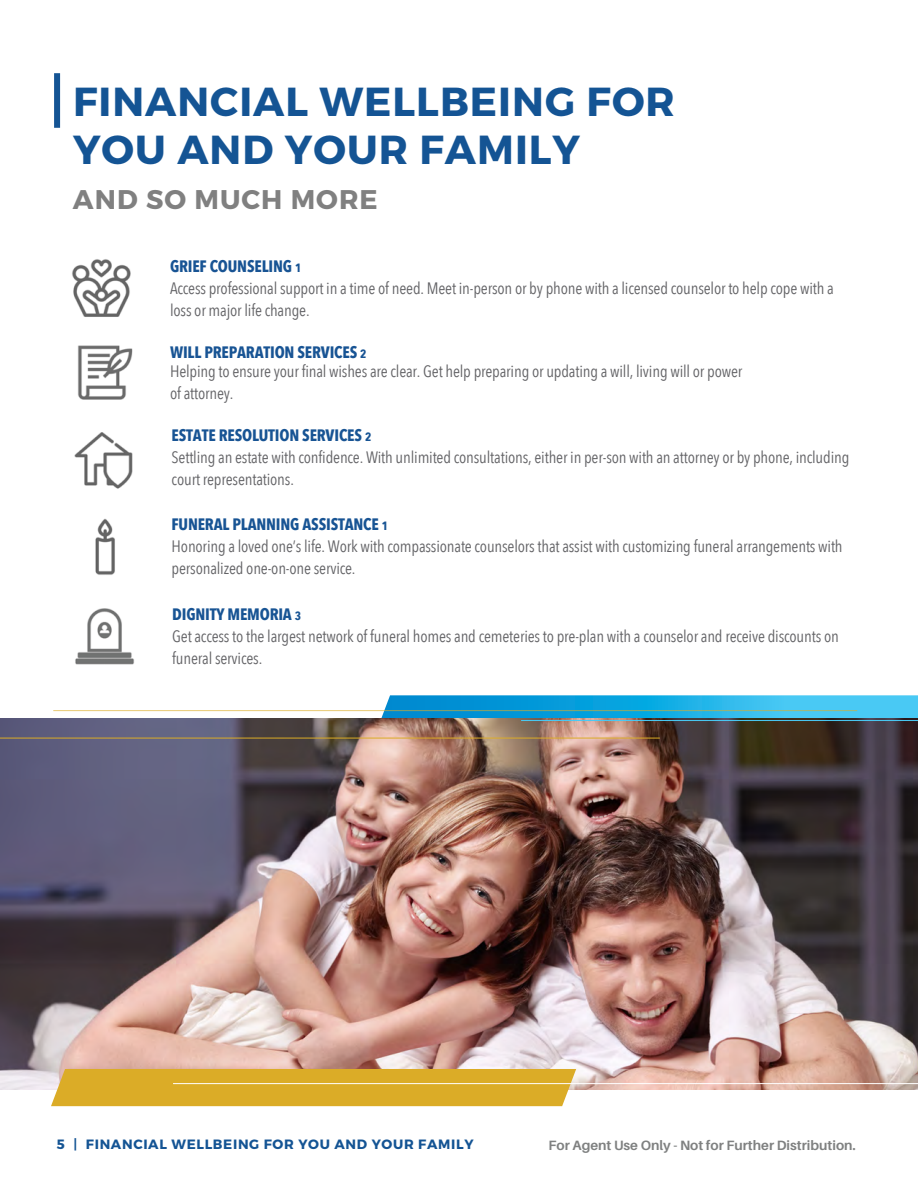
<style>
.page{position:relative;width:918px;height:1188px;background:#fff}
.page>*{position:absolute;margin:0;border:0;box-sizing:border-box;transform-origin:0 0}
.t1{font:40.5px/48.6px "Trueno Bd";letter-spacing:.025em;color:#145494}
.t2{font:27px "Trueno Bd";letter-spacing:.04em;color:#808080}
.t3{font:16.5px/22px "Avenir Next Condensed";letter-spacing:-.01em;color:#636366}
.t4{font:700 13.5px "Aileron";color:#7f8181}
.t5{font:13.5px "Trueno Bd";letter-spacing:.05em;color:#145494}
.s1{font-weight:700;color:#185494}
.s2{font-weight:700;font-size:12px;color:#185494}
.s3{font-family:"Trueno S Bd"}
</style>
<div class="page">
<svg style="left:361px;top:695px;width:557px;height:24px;background:#2eacde"></svg>
<img style="left:0;top:719px;width:918px;height:371px">
<div style="left:54px;top:73px;width:6px;height:55px;background:#145494"></div>
<hr style="left:53px;top:710px;width:804px;height:1px;background:#dbac27">
<div style="left:51px;top:1069px;width:525px;height:37px;background:#dbac27"></div>
<hr style="left:521px;top:720px;width:397px;height:1px;background:#49c9f4">
<hr style="left:0;top:738px;width:660px;height:1px;background:#dbac27">
<hr style="left:173px;top:1083px;width:745px;height:1px;background:#fff">
<img style="left:72px;top:259px;width:59px;height:58px">
<img style="left:78px;top:345px;width:55px;height:55px">
<img style="left:74px;top:432px;width:59px;height:57px">
<img style="left:75px;top:608px;width:59px;height:57px">
<img style="left:95px;top:518px;width:20px;height:57px">
<h1 class="t1" style="left:73px;top:78px;width:603px">FINANCIAL WELLBEING FOR<br>YOU AND YOUR FAMILY</h1>
<h2 class="t2" style="left:73px;top:182px;width:306px">AND SO MUCH MORE</h2>
<p class="t3" style="left:170px;top:254px;width:665px"><span class="s1">GRIEF COUNSELING</span> <span class="s2">1<br></span>Access professional support in a time of need. Meet in-person or by phone with a licensed counselor to help cope with a loss or major life change.</p>
<p class="t3" style="left:170px;top:341px;width:574px;line-height:19.8px"><span class="s1">WILL PREPARATION SERVICES</span> <span class="s2">2<br></span>Helping to ensure your final wishes are clear. Get help preparing or updating a will, living will or power</p>
<p class="t3" style="left:170px;top:382px;width:65px">of attorney.</p>
<p class="t3" style="left:172px;top:423px;width:679px"><span class="s1">ESTATE RESOLUTION SERVICES</span> <span class="s2">2<br></span>Settling an estate with confidence. With unlimited consultations, either in per-son with an attorney or by phone, including court representations.</p>
<p class="t3" style="left:172px;top:512px;width:673px"><span class="s1">FUNERAL PLANNING ASSISTANCE</span> <span class="s2">1<br></span>Honoring a loved one’s life. Work with compassionate counselors that assist with customizing funeral arrangements with personalized one-on-one service.</p>
<p class="t3" style="left:172px;top:602px;width:668px"><span class="s1">DIGNITY MEMORIA</span> <span class="s2">3<br></span>Get access to the largest network of funeral homes and cemeteries to pre-plan with a counselor and receive discounts on funeral services.</p>
<p class="t5" style="left:57px;top:1136px;width:418px">5 <span class="s3">|</span> FINANCIAL WELLBEING FOR YOU AND YOUR FAMILY</p>
<p class="t4" style="left:549px;top:1138px;width:309px">For Agent Use Only - Not for Further Distribution.</p>
</div>
